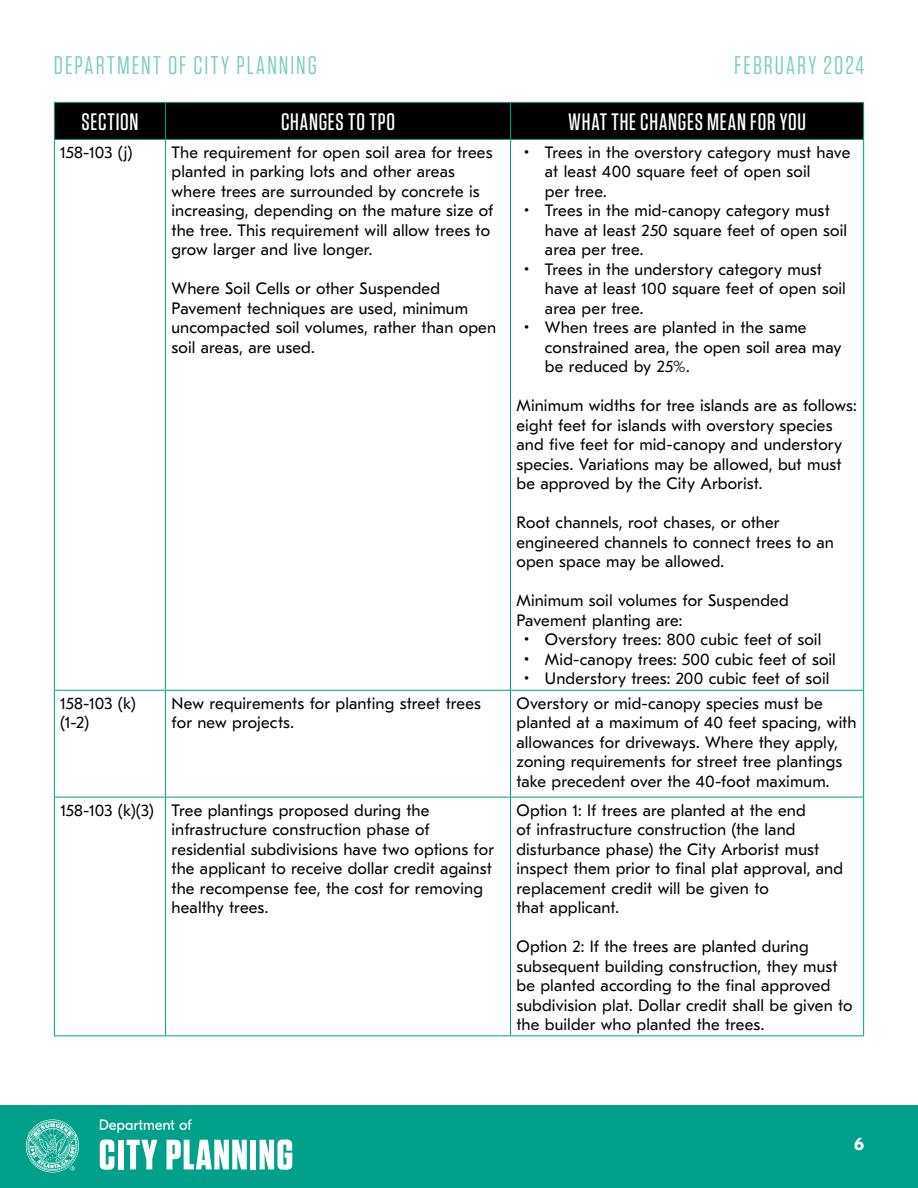
<style>
.page{position:relative;width:918px;height:1188px;background:#fff}
.page>*{position:absolute;margin:0;border:0;box-sizing:border-box;transform-origin:0 0}
.t1{font:25.5px "Tungsten";letter-spacing:.08em;color:#7cccbe}
.t2{font:500 23.7px "Tungsten";letter-spacing:.03em;color:#fff}
.t3{font:700 18px "GT Eesti Text";color:#fff}
.t4{font:16.5px/19.5px "GT Eesti Text";letter-spacing:.005em;color:#000}
</style>
<div class="page">
<div style="left:55px;top:103px;width:808px;height:36px;background:#000"></div>
<hr style="left:54px;top:102px;width:112px;height:1px;background:#009f8c">
<hr style="left:54px;top:103px;width:1px;height:36px;background:#009f8c">
<hr style="left:166px;top:102px;width:345px;height:1px;background:#009f8c">
<hr style="left:165px;top:103px;width:1px;height:36px;background:#009f8c">
<hr style="left:511px;top:102px;width:353px;height:1px;background:#009f8c">
<hr style="left:510px;top:103px;width:1px;height:36px;background:#009f8c">
<hr style="left:863px;top:103px;width:1px;height:36px;background:#009f8c">
<hr style="left:54px;top:139px;width:112px;height:1px;background:#009f8c">
<hr style="left:54px;top:140px;width:1px;height:550px;background:#009f8c">
<hr style="left:166px;top:139px;width:345px;height:1px;background:#009f8c">
<hr style="left:165px;top:140px;width:1px;height:550px;background:#009f8c">
<hr style="left:511px;top:139px;width:353px;height:1px;background:#009f8c">
<hr style="left:510px;top:140px;width:1px;height:550px;background:#009f8c">
<hr style="left:863px;top:140px;width:1px;height:550px;background:#009f8c">
<hr style="left:54px;top:690px;width:112px;height:1px;background:#009f8c">
<hr style="left:54px;top:691px;width:1px;height:106px;background:#009f8c">
<hr style="left:166px;top:690px;width:345px;height:1px;background:#009f8c">
<hr style="left:165px;top:691px;width:1px;height:106px;background:#009f8c">
<hr style="left:511px;top:690px;width:353px;height:1px;background:#009f8c">
<hr style="left:510px;top:691px;width:1px;height:106px;background:#009f8c">
<hr style="left:863px;top:691px;width:1px;height:106px;background:#009f8c">
<hr style="left:54px;top:797px;width:112px;height:1px;background:#009f8c">
<hr style="left:54px;top:797px;width:1px;height:238px;background:#009f8c">
<hr style="left:166px;top:797px;width:345px;height:1px;background:#009f8c">
<hr style="left:165px;top:797px;width:1px;height:238px;background:#009f8c">
<hr style="left:511px;top:797px;width:353px;height:1px;background:#009f8c">
<hr style="left:510px;top:797px;width:1px;height:238px;background:#009f8c">
<hr style="left:863px;top:797px;width:1px;height:238px;background:#009f8c">
<hr style="left:54px;top:1035px;width:112px;height:1px;background:#009f8c">
<hr style="left:166px;top:1035px;width:345px;height:1px;background:#009f8c">
<hr style="left:511px;top:1035px;width:353px;height:1px;background:#009f8c">
<div style="left:0;top:1105px;width:918px;height:83px;background:#01a08b"></div>
<svg style="left:26px;top:1119px;width:53px;height:54px"></svg>
<svg style="left:100px;top:1139px;width:14px;height:31px"></svg>
<div style="left:118px;top:1140px;width:6px;height:29px;background:#fff"></div>
<svg style="left:127px;top:1140px;width:30px;height:29px"></svg>
<svg style="left:167px;top:1140px;width:80px;height:29px"></svg>
<div style="left:250px;top:1140px;width:6px;height:29px;background:#fff"></div>
<svg style="left:260px;top:1139px;width:32px;height:31px"></svg>
<svg style="left:100px;top:1119px;width:91px;height:14px"></svg>
<h1 class="t1" style="left:54px;top:52px;width:264px">DEPARTMENT OF CITY PLANNING</h1>
<h1 class="t1" style="left:734px;top:52px;width:131px">FEBRUARY 2024</h1>
<h2 class="t2" style="left:82px;top:110px;width:58px">SECTION</h2>
<h2 class="t2" style="left:281px;top:110px;width:115px">CHANGES TO TPO</h2>
<h2 class="t2" style="left:568px;top:110px;width:239px">WHAT THE CHANGES MEAN FOR YOU</h2>
<p class="t4" style="left:60px;top:143px;width:74px">158-103 (j)</p>
<p class="t4" style="left:172px;top:143px;width:323px">The requirement for open soil area for trees planted in parking lots and other areas where trees are surrounded by concrete is increasing, depending on the mature size of the tree. This requirement will allow trees to grow larger and live longer.</p>
<p class="t4" style="left:172px;top:279px;width:326px">Where Soil Cells or other Suspended Pavement techniques are used, minimum uncompacted soil volumes, rather than open soil areas, are used.</p>
<p class="t4" style="left:545px;top:143px;width:307px;text-indent:-21px">• Trees in the overstory category must have at least 400 square feet of open soil<br>per tree.</p>
<p class="t4" style="left:545px;top:201px;width:304px;text-indent:-21px">• Trees in the mid-canopy category must have at least 250 square feet of open soil area per tree.</p>
<p class="t4" style="left:545px;top:260px;width:302px;text-indent:-21px">• Trees in the understory category must have at least 100 square feet of open soil area per tree.</p>
<p class="t4" style="left:545px;top:318px;width:298px;text-indent:-21px">• When trees are planted in the same constrained area, the open soil area may be reduced by 25%.</p>
<p class="t4" style="left:516px;top:396px;width:342px">Minimum widths for tree islands are as follows: eight feet for islands with overstory species and five feet for mid-canopy and understory species. Variations may be allowed, but must be approved by the City Arborist.</p>
<p class="t4" style="left:516px;top:513px;width:319px">Root channels, root chases, or other engineered channels to connect trees to an open space may be allowed.</p>
<p class="t4" style="left:516px;top:591px;width:274px">Minimum soil volumes for Suspended<br>Pavement planting are:</p>
<p class="t4" style="left:524px;top:630px;width:299px">• Overstory trees: 800 cubic feet of soil</p>
<p class="t4" style="left:524px;top:650px;width:313px">• Mid-canopy trees: 500 cubic feet of soil</p>
<p class="t4" style="left:524px;top:669px;width:307px">• Understory trees: 200 cubic feet of soil</p>
<p class="t4" style="left:60px;top:694px;width:77px">158-103 (k) (1-2)</p>
<p class="t4" style="left:172px;top:694px;width:311px">New requirements for planting street trees for new projects.</p>
<p class="t4" style="left:516px;top:694px;width:342px">Overstory or mid-canopy species must be planted at a maximum of 40 feet spacing, with allowances for driveways. Where they apply, zoning requirements for street tree plantings take precedent over the 40-foot maximum.</p>
<p class="t4" style="left:172px;top:800px;width:324px;text-indent:-111px">158-103 (k)(3) Tree plantings proposed during the infrastructure construction phase of residential subdivisions have two options for the applicant to receive dollar credit against the recompense fee, the cost for removing healthy trees.</p>
<p class="t4" style="left:517px;top:800px;width:328px">Option 1: If trees are planted at the end<br>of infrastructure construction (the land disturbance phase) the City Arborist must inspect them prior to final plat approval, and replacement credit will be given to<br>that applicant.</p>
<p class="t4" style="left:517px;top:937px;width:338px">Option 2: If the trees are planted during subsequent building construction, they must be planted according to the final approved subdivision plat. Dollar credit shall be given to the builder who planted the trees.</p>
<p class="t3" style="left:854px;top:1134px;width:11px">6</p>
</div>
